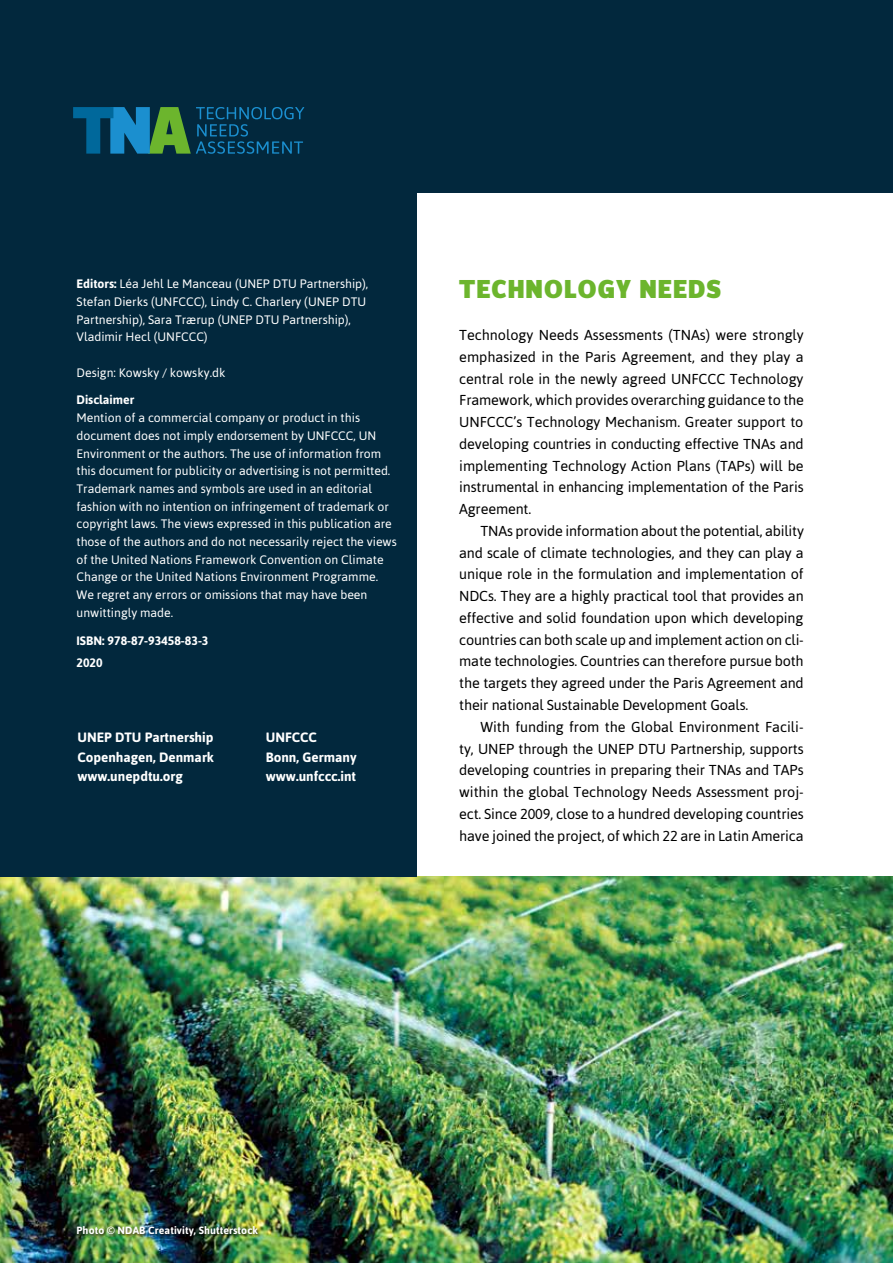
<style>
.page{position:relative;width:893px;height:1263px;background:#fff}
.page>*{position:absolute;margin:0;border:0;box-sizing:border-box;transform-origin:0 0}
.t1{font:900 27px "Zine Sans Dis";letter-spacing:.04em;color:#6cb52d}
.t2{font:14.4px/21.8px "Asap";letter-spacing:-.01em;color:#000;text-align:justify}
.t3{font:700 13.5px/19.5px "Asap";color:#fff;text-align:justify}
.t4{font:12.3px/17.7px "Asap";color:#fff}
.t5{font:700 12.3px/21.9px "Asap";color:#fff}
.t6{font:700 10.5px "Asap";letter-spacing:.01em;color:#fff}
.s1{font-weight:700}
</style>
<div class="page">
<img style="left:0;top:876px;width:893px;height:387px">
<div style="left:0;top:0;width:417px;height:876px;background:#02283d"></div>
<div style="left:374px;top:0;width:519px;height:192px;background:#02283d"></div>
<svg style="left:73px;top:107px;width:231px;height:47px"></svg>
<div style="left:77px;top:1226px;width:184px;height:13px;background:#000;opacity:.71"></div>
<p class="t4" style="left:77px;top:275px;width:293px"><span class="s1">Editors:</span> Léa Jehl Le Manceau (UNEP DTU Partnership), Stefan Dierks (UNFCCC), Lindy C. Charlery (UNEP DTU Partnership), Sara Trærup (UNEP DTU Partnership), Vladimir Hecl (UNFCCC)</p>
<p class="t4" style="left:77px;top:363px;width:150px">Design: Kowsky / kowsky.dk</p>
<p class="t5" style="left:77px;top:389px;width:59px">Disclaimer</p>
<p class="t4" style="left:77px;top:409px;width:322px">Mention of a commercial company or product in this document does not imply endorsement by UNFCCC, UN Environment or the authors. The use of information from this document for publicity or advertising is not permitted.<br>Trademark names and symbols are used in an editorial fashion with no intention on infringement of trademark or copyright laws. The views expressed in this publication are those of the authors and do not necessarily reject the views of the United Nations Framework Convention on Climate Change or the United Nations Environment Programme.<br>We regret any errors or omissions that may have been unwittingly made.</p>
<p class="t5" style="left:77px;top:629px;width:133px">ISBN: 978-87-93458-83-3<br>2020</p>
<p class="t3" style="left:77px;top:728px;width:138px">UNEP DTU Partnership Copenhagen, Denmark www.unepdtu.org</p>
<p class="t3" style="left:266px;top:728px;width:92px;text-align:left">UNFCCC<br>Bonn, Germany www.unfccc.int</p>
<h1 class="t1" style="left:459px;top:274px;width:263px">TECHNOLOGY NEEDS</h1>
<p class="t2" style="left:459px;top:324px;width:346px">Technology Needs Assessments (TNAs) were strongly emphasized in the Paris Agreement, and they play a central role in the newly agreed UNFCCC Technology Framework, which provides overarching guidance to the UNFCCC’s Technology Mechanism. Greater support to developing countries in conducting effective TNAs and implementing Technology Action Plans (TAPs) will be instrumental in enhancing implementation of the Paris Agreement.</p>
<p class="t2" style="left:459px;top:520px;width:346px;text-indent:21px">TNAs provide information about the potential, ability and scale of climate technologies, and they can play a unique role in the formulation and implementation of NDCs. They are a highly practical tool that provides an effective and solid foundation upon which developing countries can both scale up and implement action on cli&shy;mate technologies. Countries can therefore pursue both the targets they agreed under the Paris Agreement and their national Sustainable Development Goals.</p>
<p class="t2" style="left:459px;top:716px;width:346px;text-indent:21px">With funding from the Global Environment Facili&shy;ty, UNEP through the UNEP DTU Partnership, supports developing countries in preparing their TNAs and TAPs within the global Technology Needs Assessment proj&shy;ect. Since 2009, close to a hundred developing countries have joined the project, of which 22 are in Latin America</p>
<p class="t6" style="left:77px;top:1224px;width:183px">Photo © NDAB Creativity, Shutterstock</p>
</div>
